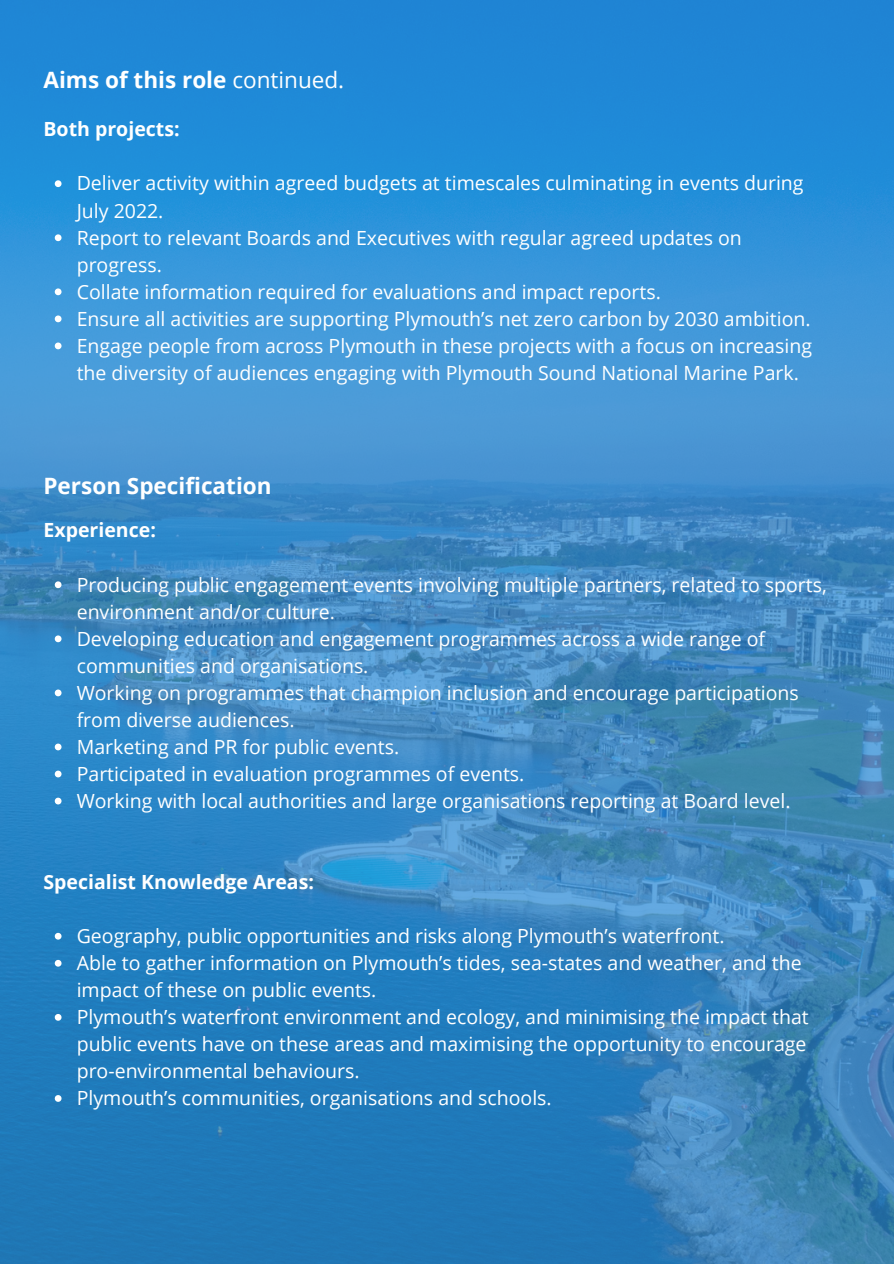
<style>
.page{position:relative;width:894px;height:1264px;background:#fff}
.page>*{position:absolute;margin:0;border:0;box-sizing:border-box;transform-origin:0 0}
.t1{font:700 22.5px "Open Sans";color:#fff}
.t2{font:19.5px/27px "Open Sans";color:#fff}
.t3{font:700 19.5px "Open Sans";color:#fff}
.s1{font-weight:400}
</style>
<div class="page">
<img style="left:0;top:0;width:893px;height:1263px">
<svg style="left:55px;top:180px;width:6px;height:7px"></svg>
<svg style="left:55px;top:234px;width:6px;height:7px"></svg>
<svg style="left:55px;top:288px;width:6px;height:7px"></svg>
<svg style="left:55px;top:315px;width:6px;height:7px"></svg>
<svg style="left:55px;top:342px;width:6px;height:7px"></svg>
<svg style="left:55px;top:581px;width:6px;height:7px"></svg>
<svg style="left:55px;top:635px;width:6px;height:7px"></svg>
<svg style="left:55px;top:689px;width:6px;height:7px"></svg>
<svg style="left:55px;top:743px;width:6px;height:7px"></svg>
<svg style="left:55px;top:770px;width:6px;height:7px"></svg>
<svg style="left:55px;top:797px;width:6px;height:7px"></svg>
<svg style="left:55px;top:932px;width:6px;height:7px"></svg>
<svg style="left:55px;top:959px;width:6px;height:7px"></svg>
<svg style="left:55px;top:1013px;width:6px;height:7px"></svg>
<svg style="left:55px;top:1095px;width:6px;height:6px"></svg>
<p class="t1" style="left:43px;top:63px;width:302px">Aims of this role <span class="s1">continued.</span></p>
<p class="t3" style="left:43px;top:116px;width:138px">Both projects:</p>
<p class="t2" style="left:77px;top:169px;width:728px">Deliver activity within agreed budgets at timescales culminating in events during<br>July 2022.</p>
<p class="t2" style="left:77px;top:223px;width:666px">Report to relevant Boards and Executives with regular agreed updates on progress.</p>
<p class="t2" style="left:77px;top:277px;width:585px">Collate information required for evaluations and impact reports.</p>
<p class="t2" style="left:77px;top:304px;width:735px">Ensure all activities are supporting Plymouth’s net zero carbon by 2030 ambition.</p>
<p class="t2" style="left:77px;top:331px;width:736px">Engage people from across Plymouth in these projects with a focus on increasing the diversity of audiences engaging with Plymouth Sound National Marine Park.</p>
<p class="t1" style="left:43px;top:470px;width:229px">Person Specification</p>
<p class="t3" style="left:43px;top:516px;width:114px">Experience:</p>
<p class="t2" style="left:77px;top:570px;width:751px">Producing public engagement events involving multiple partners, related to sports, environment and/or culture.</p>
<p class="t2" style="left:77px;top:624px;width:689px">Developing education and engagement programmes across a wide range of communities and organisations.</p>
<p class="t2" style="left:77px;top:678px;width:723px">Working on programmes that champion inclusion and encourage participations from diverse audiences.</p>
<p class="t2" style="left:77px;top:732px;width:324px">Marketing and PR for public events.</p>
<p class="t2" style="left:77px;top:759px;width:449px">Participated in evaluation programmes of events.</p>
<p class="t2" style="left:77px;top:786px;width:715px">Working with local authorities and large organisations reporting at Board level.</p>
<p class="t3" style="left:43px;top:868px;width:272px">Specialist Knowledge Areas:</p>
<p class="t2" style="left:77px;top:921px;width:649px">Geography, public opportunities and risks along Plymouth’s waterfront.</p>
<p class="t2" style="left:77px;top:948px;width:726px">Able to gather information on Plymouth’s tides, sea-states and weather, and the impact of these on public events.</p>
<p class="t2" style="left:77px;top:1003px;width:733px;text-align:justify">Plymouth’s waterfront environment and ecology, and minimising the impact that public events have on these areas and maximising the opportunity to encourage pro-environmental behaviours.</p>
<p class="t2" style="left:77px;top:1084px;width:476px">Plymouth’s communities, organisations and schools.</p>
</div>
